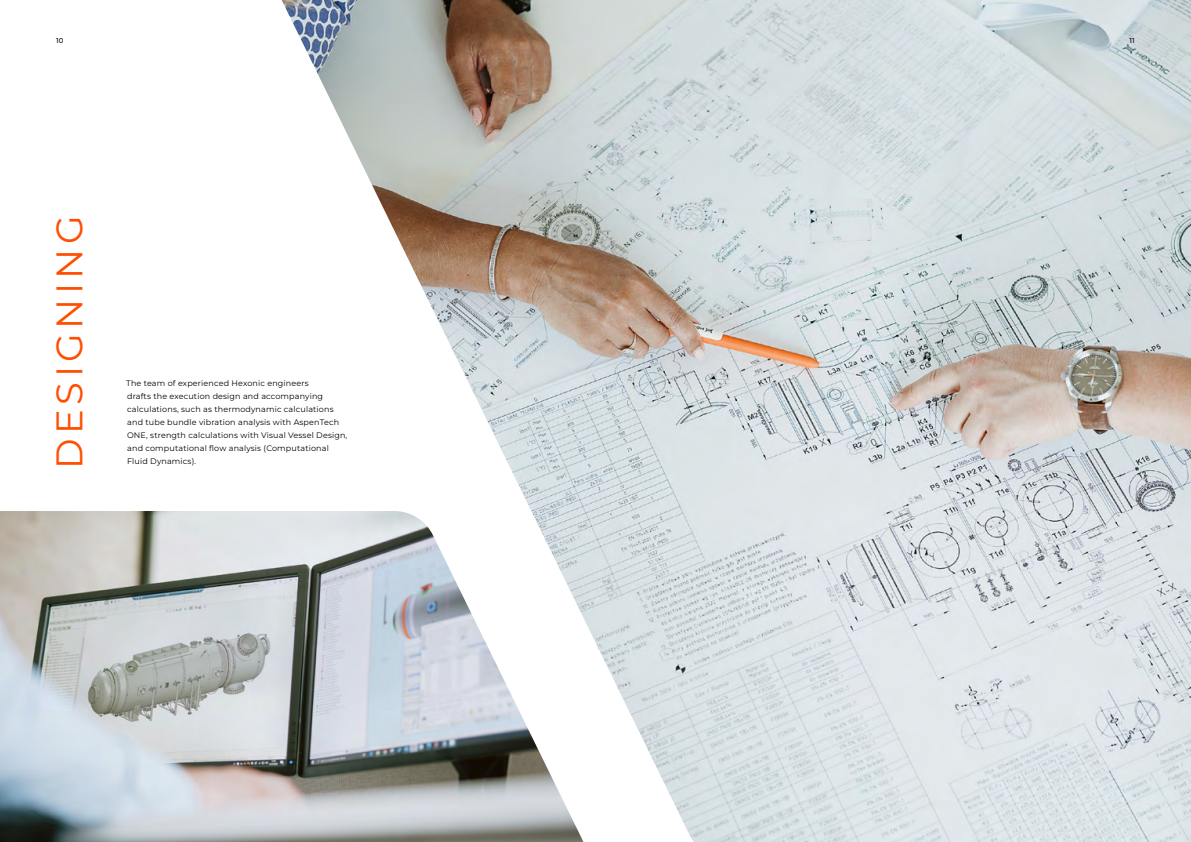
<style>
.page{position:relative;width:1191px;height:842px;background:#fff}
.page>*{position:absolute;margin:0;border:0;box-sizing:border-box;transform-origin:0 0}
.t1{font:37px "Montserrat";letter-spacing:.12em;color:#ff4e00}
.t2{font:8px/13px "Montserrat";letter-spacing:.02em;color:#000}
.t3{font:500 7px "Montserrat";color:#000}
</style>
<div class="page">
<img style="left:282px;top:0;width:909px;height:842px">
<img style="left:0;top:511px;width:583px;height:331px">
<p class="t3" style="left:56px;top:35px;width:9px">10</p>
<p class="t3" style="left:1129px;top:35px;width:7px">11</p>
<h1 class="t1" style="left:45px;top:469px;width:255px;rotate:-90deg">DESIGNING</h1>
<p class="t2" style="left:126px;top:376px;width:222px">The team of experienced Hexonic engineers<br>drafts the execution design and accompanying calculations, such as thermodynamic calculations and tube bundle vibration analysis with AspenTech ONE, strength calculations with Visual Vessel Design, and computational flow analysis (Computational Fluid Dynamics).</p>
</div>
